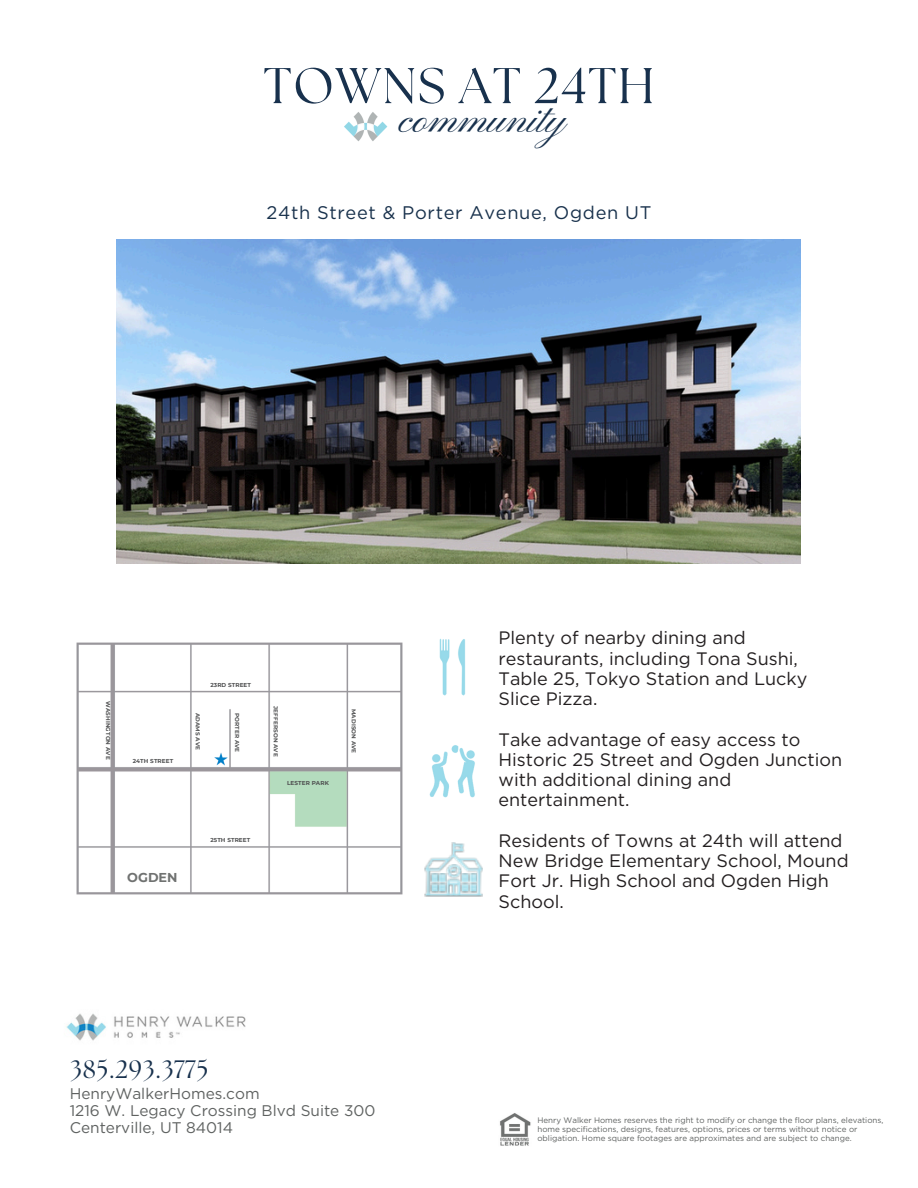
<style>
.page{position:relative;width:918px;height:1188px;background:#fff}
.page>*{position:absolute;margin:0;border:0;box-sizing:border-box;transform-origin:0 0}
.t1{font:50.1px "The Seasons";letter-spacing:.03em;color:#18314d}
.t2{font:42.6px "Pinyon Script";color:#18314d}
.t3{font:25.2px "The Seasons";letter-spacing:.03em;color:#18314d}
.t4{font:18.3px "Gotham";letter-spacing:.04em;color:#18314c}
.t5{font:18px/20.2px "Gotham";color:#231f20}
.t6{font:15.45px/16.8px "Gotham";color:#5f6261}
.t7{font:700 12.9px "Montserrat";color:#707271}
.t8{font:7.95px/9px "Gotham";color:#5f6261}
.t9{font:700 5.7px "Montserrat";letter-spacing:.015em;color:#505152}
</style>
<div class="page">
<img style="left:66px;top:1013px;width:180px;height:28px">
<img style="left:500px;top:1113px;width:31px;height:33px">
<img style="left:439px;top:638px;width:27px;height:58px">
<img style="left:429px;top:745px;width:46px;height:53px">
<img style="left:424px;top:843px;width:59px;height:54px">
<img style="left:446px;top:864px;width:16px;height:3px">
<svg style="left:431px;top:867px;width:46px;height:25px"></svg>
<img style="left:117px;top:240px;width:684px;height:324px">
<img style="left:76px;top:642px;width:327px;height:253px">
<img style="left:344px;top:112px;width:44px;height:29px">
<h1 class="t1" style="left:264px;top:63px;width:392px">TOWNS AT 24TH</h1>
<h2 class="t2" style="left:401px;top:95px;width:168px">community</h2>
<p class="t4" style="left:267px;top:202px;width:386px">24th Street &amp; Porter Avenue, Ogden UT</p>
<p class="t9" style="left:210px;top:682px;width:42px">23RD STREET</p>
<h5 class="t9" style="left:112px;top:701px;width:60px;rotate:90deg">WASHINGTON AVE</h5>
<p class="t9" style="left:202px;top:713px;width:39px;rotate:90deg">ADAMS AVE</p>
<p class="t9" style="left:241px;top:713px;width:41px;rotate:90deg">PORTER AVE</p>
<p class="t9" style="left:279px;top:706px;width:52px;rotate:90deg">JEFFERSON AVE</p>
<p class="t9" style="left:357px;top:709px;width:46px;rotate:90deg">MADISON AVE</p>
<p class="t9" style="left:133px;top:757px;width:42px">24TH STREET</p>
<p class="t7" style="left:127px;top:869px;width:52px">OGDEN</p>
<p class="t9" style="left:210px;top:836px;width:41px">25TH STREET</p>
<p class="t9" style="left:287px;top:779px;width:43px">LESTER PARK</p>
<h3 class="t3" style="left:70px;top:1058px;width:140px">385.293.3775</h3>
<p class="t6" style="left:70px;top:1085px;width:307px">HenryWalkerHomes.com<br>1216 W. Legacy Crossing Blvd Suite 300<br>Centerville, UT 84014</p>
<p class="t5" style="left:499px;top:628px;width:310px">Plenty of nearby dining and restaurants, including Tona Sushi,<br>Table 25, Tokyo Station and Lucky<br>Slice Pizza.</p>
<p class="t5" style="left:499px;top:729px;width:345px">Take advantage of easy access to<br>Historic 25 Street and Ogden Junction with additional dining and entertainment.</p>
<p class="t5" style="left:499px;top:830px;width:352px">Residents of Towns at 24th will attend<br>New Bridge Elementary School, Mound<br>Fort Jr. High School and Ogden High<br>School.</p>
<p class="t8" style="left:537px;top:1116px;width:348px">Henry Walker Homes reserves the right to modify or change the floor plans, elevations, home specifications, designs, features, options, prices or terms without notice or obligation. Home square footages are approximates and are subject to change.</p>
</div>
